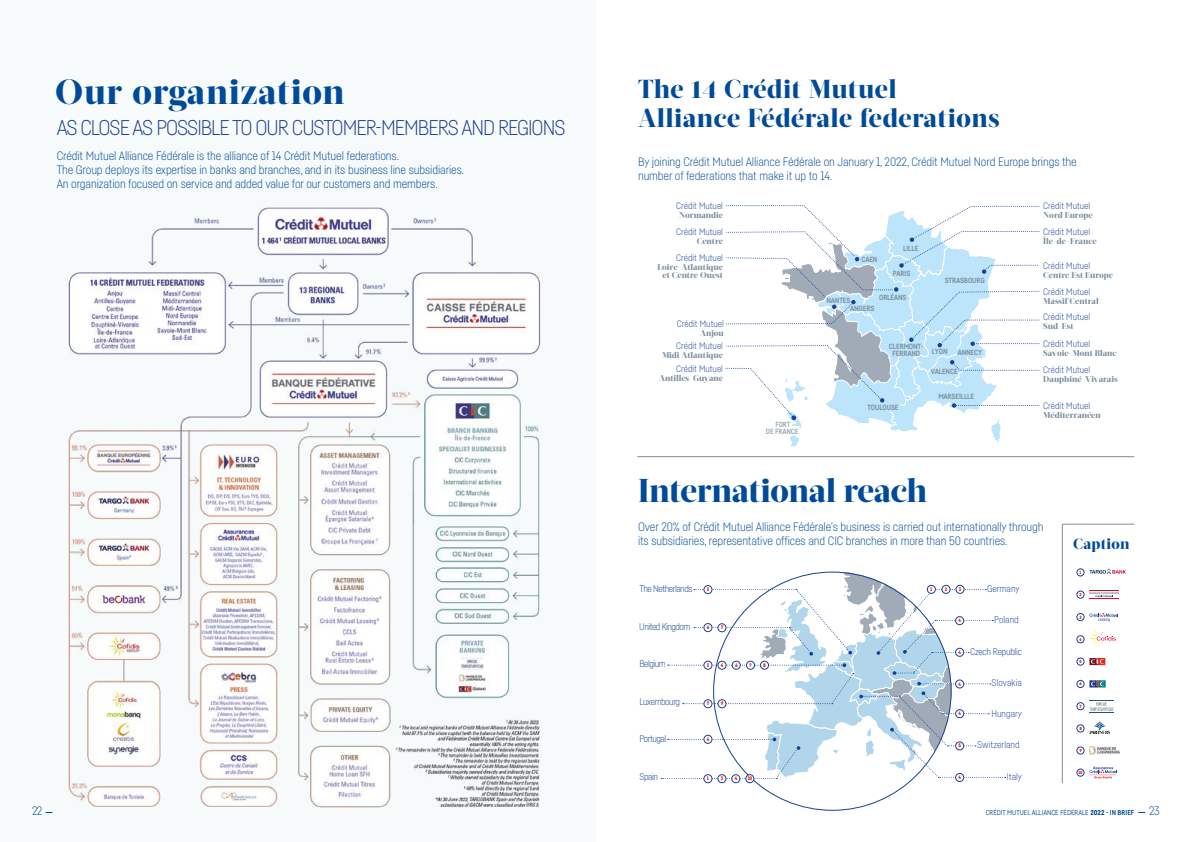
<style>
.page{position:relative;width:1191px;height:842px;background:#fff}
.page>*{position:absolute;margin:0;border:0;box-sizing:border-box;transform-origin:0 0}
.t1{font:800 35px "Acta Display";letter-spacing:.02em;color:#004b99}
.t2{font:800 33px "Acta Display";letter-spacing:-.015em;color:#004b99}
.t3{font:800 26px/29px "Acta Display";letter-spacing:.02em;color:#004b99}
.t4{font:300 21px "Fabrikat";letter-spacing:-.05em;color:#1d3d90}
.t5{font:800 15px "Acta Display";letter-spacing:.02em;color:#004b99}
.t6{font:300 12px/14px "Fabrikat";letter-spacing:-.01em;color:#004b99}
.t7{font:300 9.5px "Fabrikat";letter-spacing:-.055em;color:#164194}
.t8{font:300 9.5px "Fabrikat";letter-spacing:-.03em;color:#164194}
.t9{font:300 9.5px "Fabrikat";color:#164194}
.t10{font:300 9.2px "Fabrikat";color:#164194}
.t11{font:300 8.7px "Fabrikat";color:#164194}
.t12{font:800 8.4px/7.6px "Acta Display";color:#7c8f9e;text-align:right}
.t13{font:700 7.4px/7.2px "Fabrikat";letter-spacing:-.02em;color:#7c8f9e}
.t14{font:700 7.4px/6.3px "Fabrikat";letter-spacing:-.02em;color:#a0abb7;text-align:center}
.t15{font:7px "Fabrikat";color:#004b99}
.t16{font:900 5px "Fabrikat";color:#e30613}
.t17{font:900 4.5px "Fabrikat";color:#e30613}
.s1{font-weight:900}
.s2{font-weight:700}
</style>
<div class="page">
<div style="left:0;top:0;width:595px;height:842px;background:#f7fbfc"></div>
<hr style="left:637px;top:456px;width:497px;height:1px;background:#7c8f9e">
<svg style="left:726px;top:205px;width:314px;height:242px"></svg>
<hr style="left:1062px;top:524px;width:72px;height:1px;background:#7c8f9e">
<hr style="left:1062px;top:524px;width:1px;height:259px;background:#7c8f9e">
<div style="left:1076px;top:569px;width:8px;height:7px;border:1px solid #164194;border-radius:50%"></div>
<svg style="left:1089px;top:700px;width:24px;height:13px"></svg>
<svg style="left:1089px;top:680px;width:16px;height:7px"></svg>
<img style="left:1089px;top:746px;width:30px;height:8px">
<svg style="left:1089px;top:569px;width:37px;height:5px"></svg>
<hr style="left:1089px;top:591px;width:30px;height:1px;background:#e20917">
<hr style="left:1089px;top:598px;width:30px;height:1px;background:#e20917">
<svg style="left:1089px;top:592px;width:30px;height:5px"></svg>
<svg style="left:1089px;top:613px;width:29px;height:9px"></svg>
<svg style="left:1089px;top:721px;width:21px;height:13px"></svg>
<svg style="left:1089px;top:630px;width:27px;height:17px"></svg>
<div style="left:1076px;top:635px;width:8px;height:8px;border:1px solid #164194;border-radius:50%"></div>
<div style="left:1076px;top:680px;width:8px;height:8px;border:1px solid #164194;border-radius:50%"></div>
<div style="left:1076px;top:702px;width:8px;height:8px;border:1px solid #164194;border-radius:50%"></div>
<div style="left:1076px;top:724px;width:8px;height:8px;border:1px solid #164194;border-radius:50%"></div>
<div style="left:1076px;top:747px;width:8px;height:7px;border:1px solid #164194;border-radius:50%"></div>
<div style="left:1076px;top:769px;width:8px;height:7px;border:1px solid #164194;border-radius:50%"></div>
<div style="left:1076px;top:613px;width:8px;height:8px;border:1px solid #164194;border-radius:50%"></div>
<div style="left:1076px;top:591px;width:8px;height:7px;border:1px solid #164194;border-radius:50%"></div>
<svg style="left:1089px;top:658px;width:16px;height:7px"></svg>
<div style="left:1076px;top:658px;width:8px;height:7px;border:1px solid #164194;border-radius:50%"></div>
<svg style="left:1089px;top:766px;width:28px;height:13px"></svg>
<img style="left:68px;top:207px;width:473px;height:601px">
<svg style="left:661px;top:571px;width:344px;height:214px"></svg>
<h1 class="t1" style="left:55px;top:71px;width:291px">Our organization</h1>
<h3 class="t4" style="left:57px;top:115px;width:510px">AS CLOSE AS POSSIBLE TO OUR CUSTOMER-MEMBERS AND REGIONS</h3>
<p class="t6" style="left:57px;top:149px;width:409px">Crédit Mutuel Alliance Fédérale is the alliance of 14 Crédit Mutuel federations.<br>The Group deploys its expertise in banks and branches, and in its business line subsidiaries.<br>An organization focused on service and added value for our customers and members.</p>
<h3 class="t3" style="left:638px;top:74px;width:363px">The 14 Crédit Mutuel<br>Alliance Fédérale federations</h3>
<p class="t6" style="left:638px;top:154px;width:440px">By joining Crédit Mutuel Alliance Fédérale on January 1, 2022, Crédit Mutuel Nord Europe brings the number of federations that make it up to 14.</p>
<p class="t10" style="left:676px;top:200px;width:48px">Crédit Mutuel</p>
<p class="t12" style="left:679px;top:211px;width:45px">Normandie</p>
<p class="t10" style="left:676px;top:226px;width:48px">Crédit Mutuel</p>
<p class="t12" style="left:697px;top:237px;width:28px">Centre</p>
<p class="t10" style="left:676px;top:252px;width:48px">Crédit Mutuel</p>
<p class="t12" style="left:657px;top:263px;width:67px">Loire-Atlantique et Centre Ouest</p>
<p class="t10" style="left:677px;top:318px;width:48px">Crédit Mutuel</p>
<p class="t12" style="left:700px;top:330px;width:25px">Anjou</p>
<p class="t10" style="left:676px;top:340px;width:48px">Crédit Mutuel</p>
<p class="t12" style="left:662px;top:352px;width:62px">Midi Atlantique</p>
<p class="t10" style="left:676px;top:363px;width:48px">Crédit Mutuel</p>
<p class="t12" style="left:659px;top:374px;width:65px">Antilles-Guyane</p>
<p class="t14" style="left:766px;top:421px;width:34px">FORT<br>DE FRANCE</p>
<p class="t13" style="left:861px;top:255px;width:18px">CAEN</p>
<p class="t13" style="left:903px;top:244px;width:17px">LILLE</p>
<p class="t13" style="left:893px;top:270px;width:19px">PARIS</p>
<p class="t13" style="left:879px;top:293px;width:29px">ORLÉANS</p>
<p class="t13" style="left:850px;top:297px;width:26px;text-indent:-24px">NANTES<br>ANGERS</p>
<p class="t13" style="left:944px;top:277px;width:42px">STRASBOURG</p>
<p class="t13" style="left:889px;top:343px;width:36px;line-height:6.3px;text-align:center">CLERMONT-<br>FERRAND</p>
<p class="t13" style="left:931px;top:348px;width:18px">LYON</p>
<p class="t13" style="left:930px;top:368px;width:29px">VALENCE</p>
<p class="t13" style="left:938px;top:393px;width:37px">MARSEILLLE</p>
<p class="t13" style="left:867px;top:404px;width:33px">TOULOUSE</p>
<p class="t13" style="left:957px;top:348px;width:26px">ANNECY</p>
<h2 class="t2" style="left:638px;top:471px;width:291px">International reach</h2>
<p class="t10" style="left:1043px;top:200px;width:48px">Crédit Mutuel</p>
<p class="t12" style="left:1043px;top:211px;width:51px">Nord Europe</p>
<p class="t10" style="left:1043px;top:226px;width:48px">Crédit Mutuel</p>
<p class="t12" style="left:1043px;top:237px;width:55px">Île-de-France</p>
<p class="t10" style="left:1043px;top:260px;width:48px">Crédit Mutuel</p>
<p class="t12" style="left:1043px;top:271px;width:71px">Centre Est Europe</p>
<p class="t10" style="left:1043px;top:286px;width:48px">Crédit Mutuel</p>
<p class="t12" style="left:1043px;top:297px;width:57px">Massif Central</p>
<p class="t10" style="left:1043px;top:311px;width:48px">Crédit Mutuel</p>
<p class="t12" style="left:1043px;top:323px;width:32px">Sud-Est</p>
<p class="t10" style="left:1043px;top:338px;width:48px">Crédit Mutuel</p>
<p class="t12" style="left:1043px;top:349px;width:75px">Savoie-Mont Blanc</p>
<p class="t10" style="left:1043px;top:364px;width:48px">Crédit Mutuel</p>
<p class="t12" style="left:1043px;top:376px;width:76px">Dauphiné-Vivarais</p>
<p class="t10" style="left:1043px;top:400px;width:48px">Crédit Mutuel</p>
<p class="t12" style="left:1043px;top:411px;width:59px">Méditerranéen</p>
<p class="t6" style="left:638px;top:520px;width:407px">Over 20% of Crédit Mutuel Alliance Fédérale’s business is carried out internationally through its subsidiaries, representative offices and CIC branches in more than 50 countries.</p>
<p class="t7" style="left:639px;top:583px;width:54px">The Netherlands</p>
<p class="t8" style="left:987px;top:583px;width:34px">Germany</p>
<p class="t16" style="left:930px;top:586px;width:4px">1</p>
<p class="t16" style="left:945px;top:586px;width:4px">2</p>
<p class="t16" style="left:959px;top:586px;width:4px">3</p>
<p class="t16" style="left:707px;top:586px;width:4px">3</p>
<p class="t7" style="left:639px;top:620px;width:53px">United Kingdom</p>
<p class="t8" style="left:639px;top:658px;width:28px">Belgium</p>
<p class="t7" style="left:639px;top:696px;width:42px">Luxembourg</p>
<p class="t7" style="left:639px;top:733px;width:28px">Portugal</p>
<p class="t8" style="left:639px;top:771px;width:20px">Spain</p>
<p class="t16" style="left:706px;top:624px;width:4px">6</p>
<p class="t16" style="left:707px;top:662px;width:4px">3</p>
<p class="t16" style="left:721px;top:662px;width:4px">4</p>
<p class="t16" style="left:763px;top:662px;width:4px">8</p>
<p class="t16" style="left:706px;top:736px;width:4px">4</p>
<p class="t16" style="left:706px;top:775px;width:4px">1</p>
<p class="t16" style="left:735px;top:776px;width:4px">4</p>
<p class="t16" style="left:747px;top:776px;width:6px">10</p>
<p class="t16" style="left:958px;top:617px;width:4px">4</p>
<p class="t16" style="left:958px;top:649px;width:4px">4</p>
<p class="t16" style="left:958px;top:681px;width:4px">4</p>
<p class="t16" style="left:958px;top:710px;width:4px">4</p>
<p class="t16" style="left:958px;top:742px;width:4px">5</p>
<p class="t8" style="left:994px;top:614px;width:26px">Poland</p>
<p class="t8" style="left:970px;top:646px;width:53px">Czech Republic</p>
<p class="t9" style="left:991px;top:677px;width:32px">Slovakia</p>
<p class="t9" style="left:991px;top:708px;width:32px">Hungary</p>
<p class="t11" style="left:978px;top:709px;width:24px">Suisse</p>
<p class="t11" style="left:985px;top:738px;width:17px">Italie</p>
<p class="t9" style="left:977px;top:739px;width:44px">Switzerland</p>
<p class="t16" style="left:958px;top:774px;width:4px">4</p>
<p class="t8" style="left:1006px;top:771px;width:17px">Italy</p>
<p class="t5" style="left:1073px;top:535px;width:58px">Caption</p>
<p class="t17" style="left:1079px;top:570px;width:3px">1</p>
<p class="t17" style="left:1079px;top:592px;width:4px">2</p>
<p class="t17" style="left:1079px;top:614px;width:4px">3</p>
<p class="t17" style="left:1079px;top:636px;width:4px">4</p>
<p class="t17" style="left:1079px;top:659px;width:4px">5</p>
<p class="t17" style="left:1079px;top:681px;width:4px">6</p>
<p class="t6" style="left:32px;top:803px;width:12px">22</p>
<p class="t15" style="left:985px;top:808px;width:150px">CRÉDIT MUTUEL ALLIANCE FÉDÉRALE <span class="s1">2022 -</span> <span class="s2">IN BRIEF</span></p>
<p class="t6" style="left:1149px;top:803px;width:12px">23</p>
</div>
